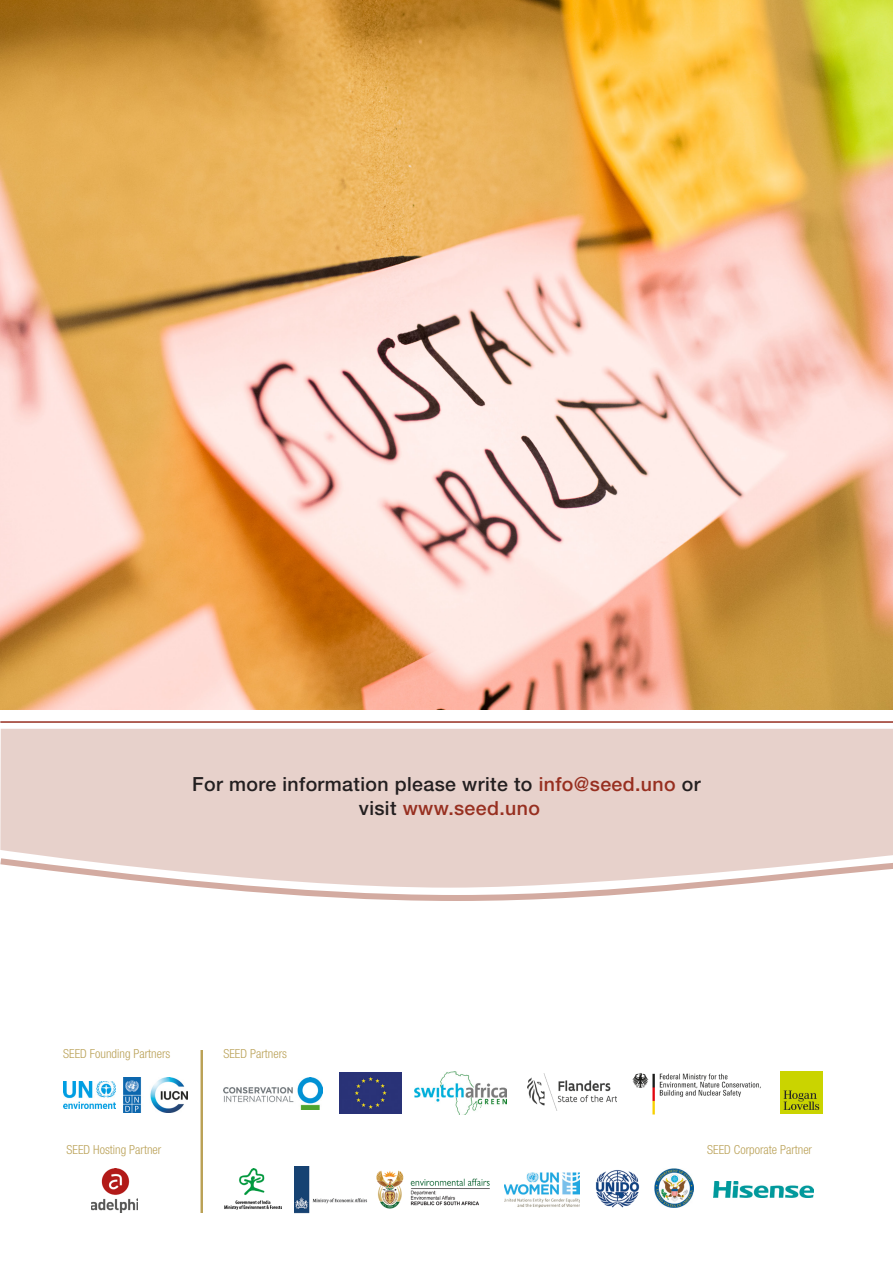
<style>
.page{position:relative;width:893px;height:1263px;background:#fff}
.page>*{position:absolute;margin:0;border:0;box-sizing:border-box;transform-origin:0 0}
.p_text_subhead{font:500 19.5px "Helvetica Neue LT Std";letter-spacing:.02em;color:#231f20}
.p_text_subhead-2{font:500 19.5px "Helvetica Neue LT Std";letter-spacing:.02em;color:#972f20}
.t1{font:300 condensed 12.45px "Helvetica Neue LT Std";color:#baa157}
.s1{color:#972f20}
.s2{color:#231f20}
</style>
<div class="page">
<img style="left:0;top:0;width:893px;height:709px">
<div style="left:0;top:729px;width:893px;height:125px;background:#e7d1cb"></div>
<svg style="left:0;top:854px;width:893px;height:47px"></svg>
<hr style="left:0;top:721px;width:893px;height:2px;background:#972f20">
<img style="left:131px;top:1050px;width:426px;height:77px">
<img style="left:781px;top:1071px;width:42px;height:5px">
<img style="left:756px;top:1076px;width:67px;height:122px">
<img style="left:713px;top:1181px;width:100px;height:16px">
<img style="left:654px;top:1168px;width:39px;height:39px">
<img style="left:595px;top:1170px;width:45px;height:38px">
<img style="left:504px;top:1173px;width:76px;height:34px">
<img style="left:376px;top:1170px;width:114px;height:39px">
<img style="left:294px;top:1167px;width:73px;height:46px">
<img style="left:224px;top:1168px;width:57px;height:41px">
<img style="left:632px;top:1071px;width:149px;height:57px">
<img style="left:780px;top:1072px;width:42px;height:42px">
<img style="left:527px;top:1074px;width:90px;height:36px">
<img style="left:415px;top:1071px;width:91px;height:44px">
<div style="left:339px;top:1072px;width:62px;height:41px;background:#293277"></div>
<img style="left:224px;top:1077px;width:98px;height:32px">
<img style="left:201px;top:1050px;width:2px;height:163px">
<img style="left:91px;top:1168px;width:47px;height:44px">
<img style="left:124px;top:1077px;width:63px;height:35px">
<img style="left:63px;top:1081px;width:53px;height:27px">
<p class="p_text_subhead" style="left:192px;top:773px;width:510px">For more information please write to <span class="s1">info@seed.uno</span> or</p>
<p class="p_text_subhead-2" style="left:359px;top:796px;width:183px"><span class="s2">visit</span> www.seed.uno</p>
<p class="t1" style="left:63px;top:1046px;width:109px">SEED Founding Partners</p>
<p class="t1" style="left:67px;top:1142px;width:96px">SEED Hosting Partner</p>
<p class="t1" style="left:223px;top:1046px;width:65px">SEED Partners</p>
<p class="t1" style="left:707px;top:1143px;width:106px">SEED Corporate Partner</p>
</div>
